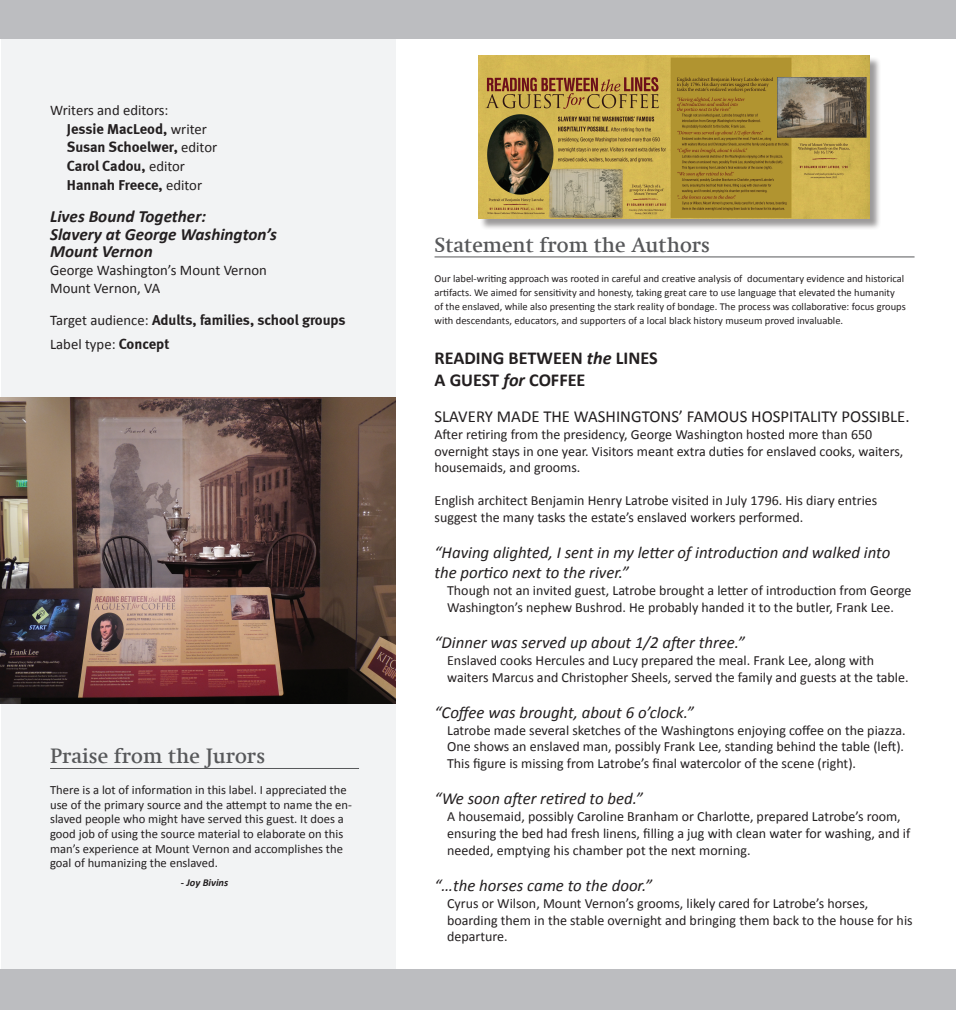
<style>
.page{position:relative;width:956px;height:1010px;background:#fff}
.page>*{position:absolute;margin:0;border:0;box-sizing:border-box;transform-origin:0 0}
.t1{font:500 21px "Swift Com";color:#57585a}
.t2{font:700 18.2px/21.8px "Calibri";color:#231f20}
.t3{font:italic 700 17.15px/17.5px "Calibri";color:#231f20}
.t4{font:italic 16.8px/20.2px "Calibri";color:#231f20}
.t5{font:16.8px "Calibri";color:#231f20}
.t6{font:700 14.7px/18.9px "Meta";color:#231f20}
.t7{font:14.7px/17.6px "Calibri";color:#231f20}
.t8{font:14px/16.8px "Calibri";color:#231f20}
.t9{font:12.6px/14.7px "Calibri";color:#231f20}
.t10{font:10.5px/14px "Calibri";color:#231f20}
.t11{font:italic 700 10.5px "Calibri";color:#231f20}
.s1{font-family:"Calibri";font-weight:400}
.s2{font-family:"Meta";font-weight:700}
.s3{font-style:italic}
</style>
<div class="page">
<div style="left:1px;top:35px;width:395px;height:944px;background:#f2f3f4"></div>
<div style="left:0;top:0;width:956px;height:39px;background:#bcbdc0"></div>
<div style="left:0;top:969px;width:956px;height:41px;background:#bcbdc0"></div>
<div style="left:479px;top:56px;width:402px;height:174px;background:#231f20;opacity:.45"></div>
<img style="left:478px;top:55px;width:391px;height:163px">
<hr style="left:435px;top:257px;width:479px;height:1px;background:#57585a">
<hr style="left:50px;top:768px;width:309px;height:1px;background:#57585a">
<img style="left:0;top:397px;width:396px;height:306px">
<p class="t7" style="left:50px;top:101px;width:120px">Writers and editors:</p>
<p class="t6" style="left:67px;top:119px;width:152px">Jessie MacLeod, <span class="s1">writer<br></span>Susan Schoelwer, <span class="s1">editor<br></span>Carol Cadou, <span class="s1">editor<br></span>Hannah Freece, <span class="s1">editor</span></p>
<p class="t3" style="left:50px;top:208px;width:228px">Lives Bound Together:<br>Slavery at George Washington’s<br>Mount Vernon</p>
<p class="t7" style="left:50px;top:261px;width:218px">George Washington’s Mount Vernon<br>Mount Vernon, VA</p>
<p class="t6" style="left:50px;top:310px;width:297px"><span class="s1">Target audience:</span> Adults, families, school groups</p>
<p class="t7" style="left:50px;top:335px;width:121px">Label type: <span class="s2">Concept</span></p>
<h1 class="t1" style="left:50px;top:743px;width:217px">Praise from the Jurors</h1>
<p class="t9" style="left:50px;top:782px;width:303px">There is a lot of information in this label. I appreciated the use of the primary source and the attempt to name the en&shy;slaved people who might have served this guest. It does a good job of using the source material to elaborate on this man’s experience at Mount Vernon and accomplishes the goal of humanizing the enslaved.</p>
<p class="t11" style="left:181px;top:876px;width:49px">- Joy Bivins</p>
<h1 class="t1" style="left:435px;top:232px;width:277px">Statement from the Authors</h1>
<p class="t10" style="left:435px;top:271px;width:473px">Our label-writing approach was rooted in careful and creative analysis of documentary evidence and historical artifacts. We aimed for sensitivity and honesty, taking great care to use language that elevated the humanity of the enslaved, while also presenting the stark reality of bondage. The process was collaborative: focus groups with descendants, educators, and supporters of a local black history museum proved invaluable.</p>
<h2 class="t2" style="left:435px;top:347px;width:225px">READING BETWEEN <span class="s3">the</span> LINES<br>A GUEST <span class="s3">for</span> COFFEE</h2>
<p class="t5" style="left:435px;top:406px;width:477px">SLAVERY MADE THE WASHINGTONS’ FAMOUS HOSPITALITY POSSIBLE.</p>
<p class="t8" style="left:435px;top:426px;width:470px">After retiring from the presidency, George Washington hosted more than 650 overnight stays in one year. Visitors meant extra duties for enslaved cooks, waiters, housemaids, and grooms.</p>
<p class="t8" style="left:435px;top:492px;width:444px">English architect Benjamin Henry Latrobe visited in July 1796. His diary entries suggest the many tasks the estate’s enslaved workers performed.</p>
<p class="t4" style="left:435px;top:542px;width:457px">“Having alighted, I sent in my letter of introduction and walked into the portico next to the river.”</p>
<p class="t8" style="left:447px;top:582px;width:466px">Though not an invited guest, Latrobe brought a letter of introduction from George<br>Washington’s nephew Bushrod. He probably handed it to the butler, Frank Lee.</p>
<p class="t4" style="left:435px;top:632px;width:312px">“Dinner was served up about 1/2 after three.”</p>
<p class="t8" style="left:447px;top:652px;width:463px">Enslaved cooks Hercules and Lucy prepared the meal. Frank Lee, along with waiters Marcus and Christopher Sheels, served the family and guests at the table.</p>
<p class="t4" style="left:435px;top:701px;width:261px">“Coffee was brought, about 6 o’clock.”</p>
<p class="t8" style="left:447px;top:721px;width:460px;text-align:justify">Latrobe made several sketches of the Washingtons enjoying coffee on the piazza.<br>One shows an enslaved man, possibly Frank Lee, standing behind the table (left).<br>This figure is missing from Latrobe’s final watercolor of the scene (right).</p>
<p class="t4" style="left:435px;top:788px;width:210px">“We soon after retired to bed.”</p>
<p class="t8" style="left:447px;top:808px;width:465px">A housemaid, possibly Caroline Branham or Charlotte, prepared Latrobe’s room, ensuring the bed had fresh linens, filling a jug with clean water for washing, and if needed, emptying his chamber pot the next morning.</p>
<p class="t4" style="left:435px;top:874px;width:219px">“…the horses came to the door.”</p>
<p class="t8" style="left:447px;top:894px;width:467px">Cyrus or Wilson, Mount Vernon’s grooms, likely cared for Latrobe’s horses, boarding them in the stable overnight and bringing them back to the house for his departure.</p>
</div>
